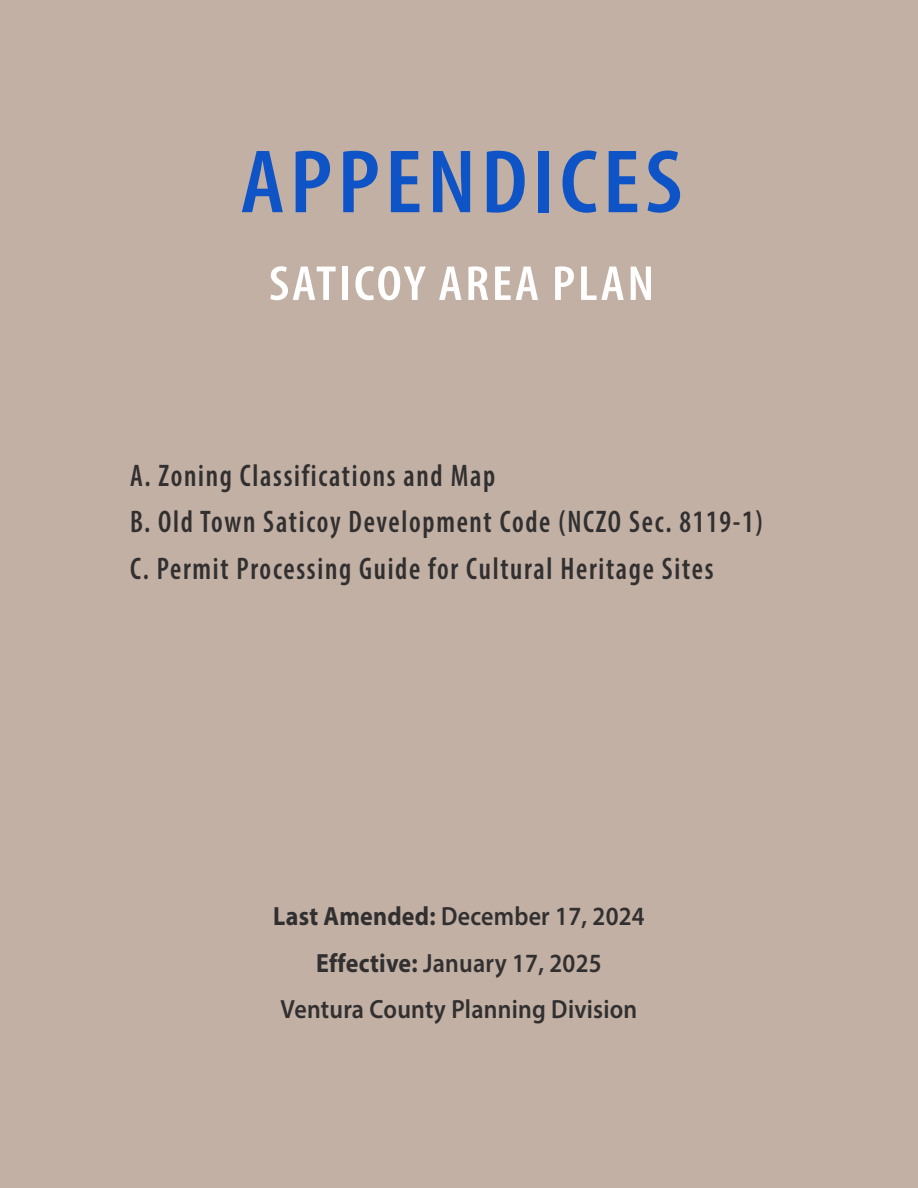
<style>
.page{position:relative;width:918px;height:1188px;background:#c1b0a3}
.page>*{position:absolute;margin:0;border:0;box-sizing:border-box;transform-origin:0 0}
._1-Section_Heading{font:600 condensed 90.75px "Myriad Pro";letter-spacing:.05em;color:#0f54c7;scale:1.09 1}
._1-Section_Heading-2{font:600 condensed 49.5px "Myriad Pro";letter-spacing:.05em;color:#fff;scale:1.09 1}
.TABLE_-_callouts{font:600 condensed 31.35px "Myriad Pro";letter-spacing:.06em;color:#312f30;scale:.91 1}
.TABLE_-_callouts-2{font:600 26.4px "Myriad Pro";letter-spacing:.01em;color:#312f30;scale:.91 1}
.s1{font-weight:700}
</style>
<div class="page">
<p class="_1-Section_Heading" style="left:240px;top:126px;width:407px">APPENDICES</p>
<p class="_1-Section_Heading-2" style="left:269px;top:253px;width:355px">SATICOY AREA PLAN</p>
<p class="TABLE_-_callouts" style="left:130px;top:456px;width:403px">A. Zoning Classifications and Map</p>
<p class="TABLE_-_callouts" style="left:130px;top:503px;width:697px">B. Old Town Saticoy Development Code (NCZO Sec. 8119-1)</p>
<p class="TABLE_-_callouts" style="left:130px;top:549px;width:643px">C. Permit Processing Guide for Cultural Heritage Sites</p>
<p class="TABLE_-_callouts-2" style="left:273px;top:900px;width:410px"><span class="s1">Last Amended:</span> December 17, 2024</p>
<p class="TABLE_-_callouts-2" style="left:316px;top:946px;width:315px"><span class="s1">Effective:</span> January 17, 2025</p>
<p class="TABLE_-_callouts-2" style="left:281px;top:993px;width:393px">Ventura County Planning Division</p>
</div>
